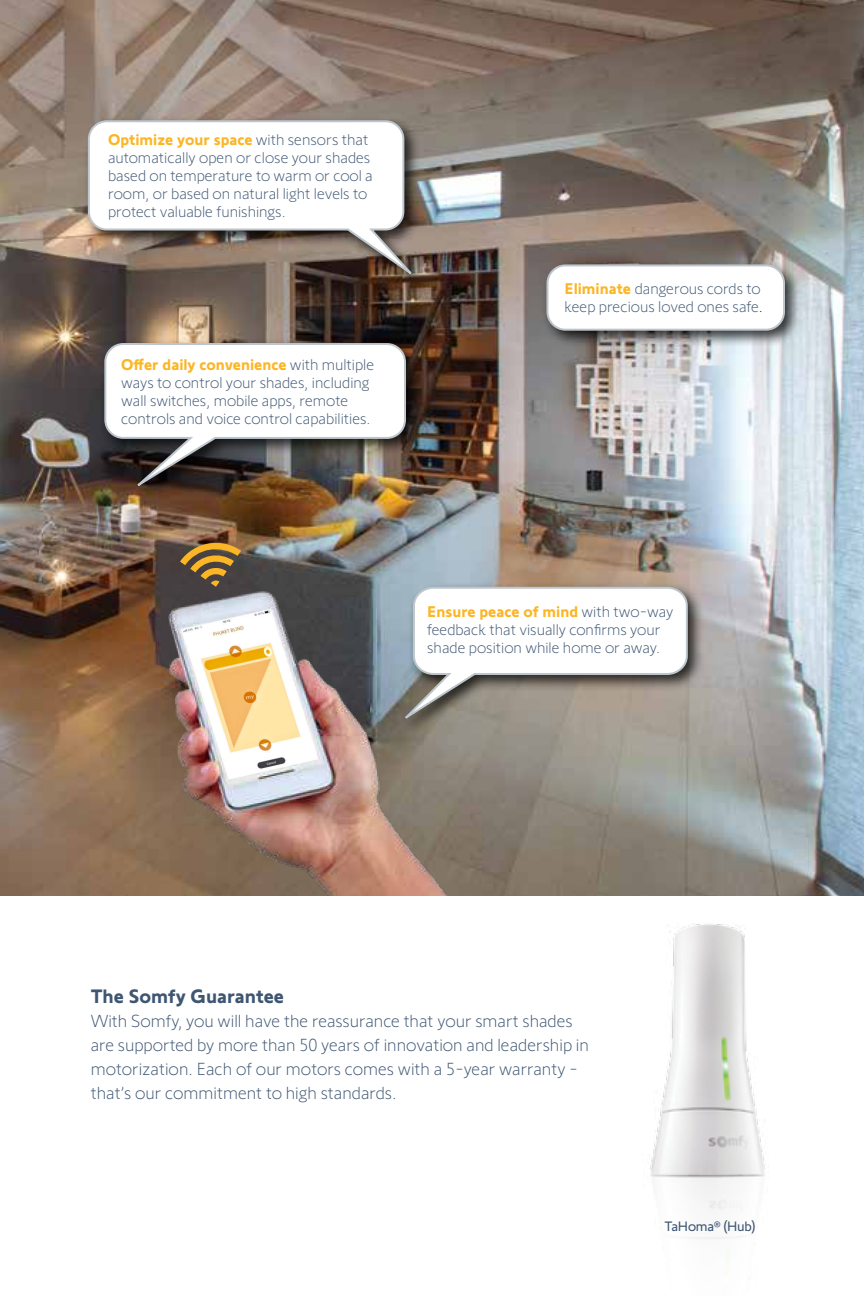
<style>
.page{position:relative;width:864px;height:1296px;background:#fff}
.page>*{position:absolute;margin:0;border:0;box-sizing:border-box;transform-origin:0 0}
.t1{font:700 20px "Somfy Sans";color:#3e5672}
.t2{font:300 18px/24px "Somfy Sans";color:#3e5672}
.t3{font:300 16px/18px "Somfy Sans";color:#3e5672}
.t4{font:14px "Somfy Sans";letter-spacing:-.02em;color:#3e5672}
.s1{font-weight:700;color:#fcb524}
.s2{color:#000}
</style>
<div class="page">
<img style="left:0;top:0;width:864px;height:896px">
<img style="left:156px;top:555px;width:321px;height:341px">
<svg style="left:180px;top:537px;width:61px;height:50px;background:#826539"></svg>
<img style="left:650px;top:924px;width:115px;height:338px">
<div style="left:542px;top:260px;width:260px;height:88px;background:#000;opacity:.75"></div>
<div style="left:547px;top:265px;width:237px;height:65px;background:#fff;border-radius:18px"></div>
<div style="left:546px;top:264px;width:239px;height:67px;border:2px solid #bec6cd;border-radius:18px"></div>
<div style="left:83px;top:116px;width:344px;height:174px;background:#000;opacity:.75"></div>
<svg style="left:87px;top:119px;width:337px;height:166px"></svg>
<div style="left:402px;top:582px;width:303px;height:153px;background:#000;opacity:.75"></div>
<svg style="left:392px;top:586px;width:297px;height:143px"></svg>
<div style="left:100px;top:338px;width:323px;height:164px;background:#000;opacity:.75"></div>
<img style="left:103px;top:342px;width:304px;height:156px">
<img style="left:159px;top:590px;width:220px;height:231px">
<p class="t3" style="left:108px;top:129px;width:266px"><span class="s1">Optimize your space</span> with sensors that automatically open or close your shades based on temperature to warm or cool a room, or based on natural light levels to protect valuable funishings.</p>
<p class="t3" style="left:121px;top:354px;width:254px"><span class="s1">Offer daily convenience</span> with multiple ways to control your shades, including wall switches, mobile apps, remote controls and voice control capabilities.</p>
<p class="t3" style="left:564px;top:278px;width:200px"><span class="s1">Eliminate</span> dangerous cords to keep precious loved ones safe<span class="s2">.</span></p>
<p class="t3" style="left:427px;top:601px;width:248px"><span class="s1">Ensure peace of mind</span> with two-way feedback that visually confirms your shade position while home or away.</p>
<p class="t1" style="left:91px;top:980px;width:195px">The Somfy Guarantee</p>
<p class="t2" style="left:91px;top:1007px;width:500px">With Somfy, you will have the reassurance that your smart shades are supported by more than 50 years of innovation and leadership in motorization. Each of our motors comes with a 5-year warranty - that’s our commitment to high standards.</p>
<p class="t4" style="left:665px;top:1215px;width:93px">TaHoma® (Hub)</p>
</div>
